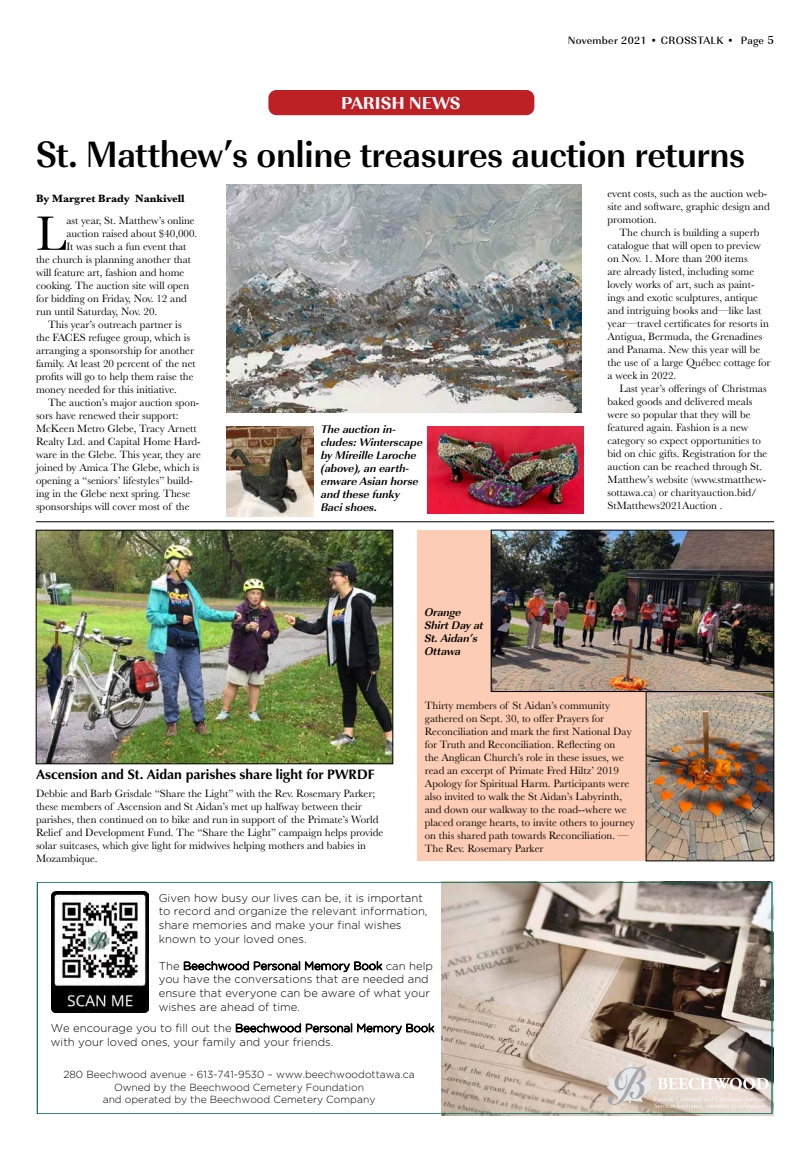
<style>
.page{position:relative;width:792px;height:1152px;background:#fff}
.page>*{position:absolute;margin:0;border:0;box-sizing:border-box;transform-origin:0 0}
.t1{font:50.3px "Baskerville";color:#000}
.t2{font:700 38px "Imperial URW";letter-spacing:-.01em;color:#000;scale:.95 1}
.t3{font:700 expanded 18px "Imperial URW";color:#fff}
.t4{font:700 14px "Classico URW";color:#000}
.t5{font:italic 700 11.5px/13px "Imperial URW";color:#000}
.t6{font:300 11.3px/13.6px "Gotham Rounded";color:#000}
.t7{font:11px/13px "Baskerville";color:#000}
.t8{font:500 11px "Imperial URW";letter-spacing:.03em;color:#000}
.t9{font:700 11px "Baskerville";color:#000}
.t10{font:300 10.3px/12.3px "Gotham Rounded";color:#000;text-align:center}
.s1{font-style:inherit}
.s2{font-size:12px}
</style>
<div class="page">
<div style="left:417px;top:530px;width:357px;height:331px;background:#fcccb4"></div>
<img style="left:442px;top:881px;width:332px;height:235px">
<div style="left:37px;top:882px;width:735px;height:232px;border:1px solid #006a5b"></div>
<svg style="left:606px;top:1061px;width:163px;height:48px"></svg>
<img style="left:51px;top:891px;width:98px;height:121px">
<div style="left:267px;top:89px;width:268px;height:27px;background:#bd2025;border-radius:9px"></div>
<div style="left:266px;top:88px;width:270px;height:29px;border:2px solid #fff;border-radius:9px"></div>
<img style="left:226px;top:185px;width:356px;height:228px">
<img style="left:226px;top:426px;width:88px;height:91px">
<img style="left:38px;top:532px;width:353px;height:230px">
<div style="left:36px;top:530px;width:357px;height:234px;border:1px solid #000"></div>
<img style="left:427px;top:426px;width:156px;height:88px">
<img style="left:493px;top:532px;width:279px;height:158px">
<div style="left:491px;top:530px;width:283px;height:162px;border:1px solid #000"></div>
<img style="left:648px;top:694px;width:124px;height:165px">
<hr style="left:36px;top:522px;width:738px;height:1px;background:#000">
<h3 class="t3" style="left:341px;top:89px;width:121px">PARISH NEWS</h3>
<p class="t8" style="left:568px;top:33px;width:208px">November 2021 • CROSSTALK <span class="s1">•</span> Page <span class="s2">5</span></p>
<h2 class="t2" style="left:36px;top:125px;width:748px">St. Matthew’s online treasures auction returns</h2>
<p class="t7" style="left:608px;top:187px;width:164px">event costs, such as the auction web&shy;site and software, graphic design and promotion.</p>
<p class="t7" style="left:608px;top:226px;width:165px;text-indent:12px">The church is building a superb catalogue that will open to preview on Nov. 1. More than 200 items<br>are already listed, including some lovely works of art, such as paint&shy;ings and exotic sculptures, antique and intriguing books and—like last year—travel certificates for resorts in<br>Antigua, Bermuda, the Grenadines and Panama. New this year will be the use of a large Québec cottage for a week in 2022.</p>
<p class="t7" style="left:608px;top:382px;width:161px;text-indent:12px">Last year’s offerings of Christmas baked goods and delivered meals were so popular that they will be featured again. Fashion is a new category so expect opportunities to bid on chic gifts. Registration for the auction can be reached through St.<br>Matthew’s website (www.stmatthew&shy;sottawa.ca) or charityauction.bid/ StMatthews2021Auction .</p>
<p class="t9" style="left:36px;top:191px;width:150px">By Margret Brady Nankivell</p>
<h1 class="t1" style="left:36px;top:202px;width:32px">L</h1>
<p class="t7" style="left:66px;top:214px;width:130px">ast year, St. Matthew’s online</p>
<p class="t7" style="left:66px;top:227px;width:132px">auction raised about $40,000.</p>
<p class="t7" style="left:66px;top:240px;width:122px">It was such a fun event that</p>
<p class="t7" style="left:36px;top:253px;width:157px">the church is planning another that</p>
<p class="t7" style="left:36px;top:266px;width:150px">will feature art, fashion and home</p>
<p class="t7" style="left:36px;top:279px;width:155px">cooking. The auction site will open</p>
<p class="t7" style="left:36px;top:292px;width:152px">for bidding on Friday, Nov. 12 and</p>
<p class="t7" style="left:36px;top:305px;width:123px">run until Saturday, Nov. 20.</p>
<p class="t7" style="left:48px;top:318px;width:135px">This year’s outreach partner is</p>
<p class="t7" style="left:36px;top:331px;width:156px">the FACES refugee group, which is</p>
<p class="t7" style="left:36px;top:344px;width:160px">arranging a sponsorship for another</p>
<p class="t7" style="left:36px;top:357px;width:161px">family. At least 20 percent of the net</p>
<p class="t7" style="left:36px;top:370px;width:159px">profits will go to help them raise the</p>
<p class="t7" style="left:36px;top:383px;width:142px">money needed for this initiative.</p>
<p class="t7" style="left:48px;top:396px;width:153px">The auction’s major auction spon-</p>
<p class="t7" style="left:36px;top:409px;width:144px">sors have renewed their support:</p>
<p class="t7" style="left:36px;top:422px;width:162px">McKeen Metro Glebe, Tracy Arnett</p>
<p class="t7" style="left:36px;top:435px;width:166px">Realty Ltd. and Capital Home Hard-</p>
<p class="t7" style="left:36px;top:448px;width:166px">ware in the Glebe. This year, they are</p>
<p class="t7" style="left:36px;top:461px;width:165px">joined by Amica The Glebe, which is</p>
<p class="t7" style="left:36px;top:474px;width:159px">opening a “seniors’ lifestyles” build-</p>
<p class="t7" style="left:36px;top:487px;width:156px">ing in the Glebe next spring. These</p>
<p class="t7" style="left:36px;top:500px;width:155px">sponsorships will cover most of the</p>
<p class="t5" style="left:321px;top:422px;width:103px">The auction in&shy;cludes: Winterscape by Mireille Laroche (above), an earth&shy;enware Asian horse and these funky<br>Baci shoes.</p>
<p class="t4" style="left:36px;top:764px;width:340px">Ascension and St. Aidan parishes share light for PWRDF</p>
<p class="t7" style="left:36px;top:787px;width:349px">Debbie and Barb Grisdale “Share the Light” with the Rev. Rosemary Parker; these members of Ascension and St Aidan’s met up halfway between their parishes, then continued on to bike and run in support of the Primate’s World Relief and Development Fund. The “Share the Light” campaign helps provide solar suitcases, which give light for midwives helping mothers and babies in Mozambique.</p>
<p class="t5" style="left:425px;top:605px;width:60px">Orange<br>Shirt Day at<br>St. Aidan’s<br>Ottawa</p>
<p class="t7" style="left:425px;top:699px;width:212px">Thirty members of St Aidan’s community gathered on Sept. 30, to offer Prayers for Reconciliation and mark the first National Day for Truth and Reconciliation. Reflecting on<br>the Anglican Church’s role in these issues, we read an excerpt of Primate Fred Hiltz’ 2019<br>Apology for Spiritual Harm. Participants were also invited to walk the St Aidan’s Labyrinth, and down our walkway to the road--where we placed orange hearts, to invite others to journey on this shared path towards Reconciliation. — The Rev. Rosemary Parker</p>
<p class="t6" style="left:159px;top:890px;width:270px">Given how busy our lives can be, it is important to record and organize the relevant information, share memories and make your final wishes known to your loved ones.</p>
<p class="t6" style="left:159px;top:958px;width:276px">The Beechwood Personal Memory Book can help you have the conversations that are needed and ensure that everyone can be aware of what your wishes are ahead of time.</p>
<p class="t6" style="left:51px;top:1021px;width:385px">We encourage you to fill out the Beechwood Personal Memory Book with your loved ones, your family and your friends.</p>
<p class="t10" style="left:63px;top:1068px;width:353px">280 Beechwood avenue - 613-741-9530 – www.beechwoodottawa.ca<br>Owned by the Beechwood Cemetery Foundation<br>and operated by the Beechwood Cemetery Company</p>
</div>
